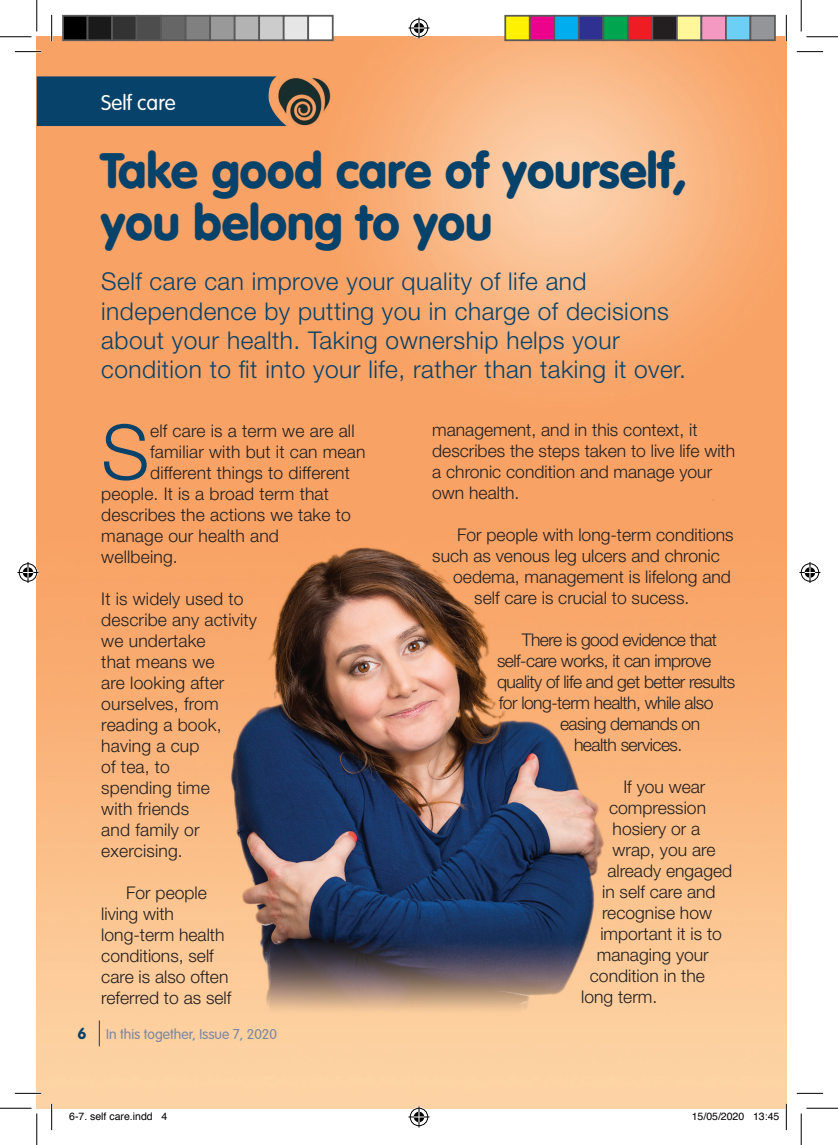
<style>
.page{position:relative;width:838px;height:1145px;background:#fff}
.page>*{position:absolute;margin:0;border:0;box-sizing:border-box;transform-origin:0 0}
.t1{font:300 76.3px "Helvetica Neue";color:#07426a}
.t2{font:900 49px/52.5px "VAG Rounded";color:#07426a}
.t3{font:300 24.5px/29.4px "Helvetica Neue";letter-spacing:.02em;color:#07426a}
.t4{font:300 21px "VAG Rounded";color:#fff}
.t5{font:300 17.5px/21px "Helvetica Neue";color:#231f20}
.t6{font:300 17.5px "Helvetica Neue";letter-spacing:-.03em;color:#231f20}
.t7{font:700 15.75px "VAG Rounded";color:#07426a}
.t8{font:300 14px "VAG Rounded";color:#7a85a1}
.t9{font:10.5px "Helvetica";color:#000}
</style>
<div class="page">
<img style="left:37px;top:37px;width:749px;height:1071px">
<div style="left:37px;top:76px;width:238px;height:50px;background:#07426a"></div>
<img style="left:275px;top:76px;width:60px;height:51px">
<svg style="left:99px;top:1020px;width:1px;height:26px"></svg>
<hr style="left:15px;top:51px;width:26px;height:2px;background:#fff">
<hr style="left:15px;top:1092px;width:26px;height:2px;background:#fff">
<hr style="left:51px;top:15px;width:2px;height:26px;background:#fff">
<hr style="left:51px;top:1104px;width:2px;height:26px;background:#fff">
<hr style="left:785px;top:15px;width:2px;height:26px;background:#fff">
<hr style="left:785px;top:1104px;width:2px;height:26px;background:#fff">
<svg style="left:15px;top:51px;width:26px;height:1px"></svg>
<svg style="left:796px;top:51px;width:27px;height:1px"></svg>
<svg style="left:15px;top:1093px;width:26px;height:1px"></svg>
<svg style="left:796px;top:1093px;width:27px;height:1px"></svg>
<svg style="left:51px;top:15px;width:1px;height:26px"></svg>
<svg style="left:51px;top:1104px;width:1px;height:26px"></svg>
<svg style="left:786px;top:15px;width:1px;height:26px"></svg>
<svg style="left:786px;top:1104px;width:1px;height:26px"></svg>
<hr style="left:0;top:36px;width:32px;height:1px;background:#000">
<hr style="left:806px;top:36px;width:31px;height:1px;background:#000">
<hr style="left:0;top:1108px;width:32px;height:1px;background:#000">
<hr style="left:806px;top:1108px;width:31px;height:1px;background:#000">
<hr style="left:36px;top:0;width:1px;height:31px;background:#000">
<hr style="left:36px;top:1113px;width:1px;height:32px;background:#000">
<hr style="left:800px;top:0;width:1px;height:31px;background:#000">
<hr style="left:800px;top:1113px;width:1px;height:32px;background:#000">
<svg style="left:408px;top:18px;width:21px;height:21px"></svg>
<svg style="left:408px;top:1106px;width:21px;height:21px"></svg>
<svg style="left:18px;top:562px;width:21px;height:21px"></svg>
<svg style="left:799px;top:562px;width:21px;height:21px"></svg>
<div style="left:63px;top:16px;width:25px;height:24px;background:#000"></div>
<div style="left:62px;top:15px;width:26px;height:26px;border:2px solid #595959"></div>
<div style="left:88px;top:16px;width:24px;height:24px;background:#1a1a1a"></div>
<div style="left:87px;top:15px;width:26px;height:26px;border:2px solid #595959"></div>
<div style="left:112px;top:16px;width:25px;height:24px;background:#333"></div>
<div style="left:111px;top:15px;width:26px;height:26px;border:2px solid #595959"></div>
<div style="left:137px;top:16px;width:24px;height:24px;background:#4d4d4d"></div>
<div style="left:136px;top:15px;width:26px;height:26px;border:2px solid #595959"></div>
<div style="left:161px;top:16px;width:25px;height:24px;background:#666"></div>
<div style="left:160px;top:15px;width:26px;height:26px;border:2px solid #595959"></div>
<div style="left:186px;top:16px;width:24px;height:24px;background:#808080"></div>
<div style="left:185px;top:15px;width:26px;height:26px;border:2px solid #595959"></div>
<div style="left:210px;top:16px;width:25px;height:24px;background:#999"></div>
<div style="left:209px;top:15px;width:26px;height:26px;border:2px solid #595959"></div>
<div style="left:235px;top:16px;width:24px;height:24px;background:#b3b3b3"></div>
<div style="left:234px;top:15px;width:26px;height:26px;border:2px solid #595959"></div>
<div style="left:259px;top:16px;width:25px;height:24px;background:#ccc"></div>
<div style="left:258px;top:15px;width:26px;height:26px;border:2px solid #595959"></div>
<div style="left:284px;top:16px;width:24px;height:24px;background:#e6e6e6"></div>
<div style="left:283px;top:15px;width:26px;height:26px;border:2px solid #595959"></div>
<div style="left:308px;top:16px;width:25px;height:24px;background:#fff"></div>
<div style="left:307px;top:15px;width:26px;height:26px;border:2px solid #595959"></div>
<div style="left:505px;top:16px;width:24px;height:24px;background:#fff101"></div>
<div style="left:504px;top:15px;width:26px;height:26px;border:2px solid #595959"></div>
<div style="left:529px;top:16px;width:25px;height:24px;background:#ed028c"></div>
<div style="left:529px;top:15px;width:26px;height:26px;border:2px solid #595959"></div>
<div style="left:554px;top:16px;width:24px;height:24px;background:#00aeef"></div>
<div style="left:553px;top:15px;width:26px;height:26px;border:2px solid #595959"></div>
<div style="left:578px;top:16px;width:25px;height:24px;background:#2e3092"></div>
<div style="left:578px;top:15px;width:26px;height:26px;border:2px solid #595959"></div>
<div style="left:603px;top:16px;width:24px;height:24px;background:#00a54f"></div>
<div style="left:602px;top:15px;width:26px;height:26px;border:2px solid #595959"></div>
<div style="left:627px;top:16px;width:25px;height:24px;background:#ee1d23"></div>
<div style="left:627px;top:15px;width:26px;height:26px;border:2px solid #595959"></div>
<div style="left:652px;top:16px;width:24px;height:24px;background:#231f20"></div>
<div style="left:651px;top:15px;width:26px;height:26px;border:2px solid #595959"></div>
<div style="left:676px;top:16px;width:25px;height:24px;background:#fff79a"></div>
<div style="left:676px;top:15px;width:26px;height:26px;border:2px solid #595959"></div>
<div style="left:701px;top:16px;width:24px;height:24px;background:#f499c2"></div>
<div style="left:700px;top:15px;width:26px;height:26px;border:2px solid #595959"></div>
<div style="left:725px;top:16px;width:25px;height:24px;background:#6bcff6"></div>
<div style="left:725px;top:15px;width:26px;height:26px;border:2px solid #595959"></div>
<div style="left:750px;top:16px;width:24px;height:24px;background:#939598"></div>
<div style="left:749px;top:15px;width:26px;height:26px;border:2px solid #595959"></div>
<p class="t4" style="left:101px;top:90px;width:76px">Self care</p>
<h2 class="t2" style="left:101px;top:146px;width:588px">Take good care of yourself, you belong to you</h2>
<h3 class="t3" style="left:101px;top:266px;width:586px">Self care can improve your quality of life and independence by putting you in charge of decisions about your health. Taking ownership helps your condition to fit into your life, rather than taking it over.</h3>
<h1 class="t1" style="left:101px;top:406px;width:50px">S</h1>
<p class="t5" style="left:150px;top:420px;width:206px">elf care is a term we are all</p>
<p class="t5" style="left:150px;top:441px;width:217px">familiar with but it can mean</p>
<p class="t5" style="left:150px;top:462px;width:201px">different things to different</p>
<p class="t5" style="left:101px;top:483px;width:229px">people. It is a broad term that</p>
<p class="t5" style="left:101px;top:504px;width:251px">describes the actions we take to</p>
<p class="t5" style="left:101px;top:525px;width:179px">manage our health and</p>
<p class="t5" style="left:101px;top:546px;width:78px">wellbeing.</p>
<p class="t5" style="left:101px;top:588px;width:157px">It is widely used to describe any activity we undertake<br>that means we<br>are looking after ourselves, from reading a book, having a cup<br>of tea, to<br>spending time<br>with friends<br>and family or exercising.</p>
<p class="t5" style="left:101px;top:882px;width:132px;text-indent:25px">For people living with long-term health conditions, self care is also often referred to as self</p>
<p class="t7" style="left:77px;top:1025px;width:11px">6</p>
<p class="t8" style="left:106px;top:1026px;width:172px">In this together, Issue 7, 2020</p>
<p class="t5" style="left:432px;top:419px;width:304px">management, and in this context, it describes the steps taken to live life with a chronic condition and manage your own health.</p>
<p class="t5" style="left:457px;top:524px;width:278px">For people with long-term conditions</p>
<p class="t5" style="left:432px;top:545px;width:289px">such as venous leg ulcers and chronic</p>
<p class="t5" style="left:453px;top:566px;width:279px">oedema, management is lifelong and</p>
<p class="t5" style="left:474px;top:587px;width:216px">self care is crucial to sucess.</p>
<p class="t6" style="left:522px;top:629px;width:197px">There is good evidence that</p>
<p class="t6" style="left:497px;top:650px;width:216px">self-care works, it can improve</p>
<p class="t6" style="left:497px;top:671px;width:239px">quality of life and get better results</p>
<p class="t6" style="left:498px;top:692px;width:216px">for long-term health, while also</p>
<p class="t6" style="left:560px;top:713px;width:142px">easing demands on</p>
<p class="t6" style="left:574px;top:734px;width:110px">health services.</p>
<p class="t5" style="left:623px;top:776px;width:84px">If you wear</p>
<p class="t5" style="left:609px;top:797px;width:98px">compression</p>
<p class="t5" style="left:612px;top:818px;width:89px">hosiery or a</p>
<p class="t5" style="left:612px;top:839px;width:104px">wrap, you are</p>
<p class="t5" style="left:607px;top:860px;width:126px">already engaged</p>
<p class="t5" style="left:602px;top:881px;width:115px">in self care and</p>
<p class="t5" style="left:602px;top:902px;width:111px">recognise how</p>
<p class="t5" style="left:600px;top:923px;width:123px">important it is to</p>
<p class="t5" style="left:596px;top:944px;width:113px">managing your</p>
<p class="t5" style="left:589px;top:965px;width:117px">condition in the</p>
<p class="t5" style="left:581px;top:986px;width:78px">long term.</p>
<p class="t9" style="left:69px;top:1108px;width:100px">6-7. self care.indd 4</p>
<p class="t9" style="left:691px;top:1108px;width:89px">15/05/2020 13:45</p>
</div>
